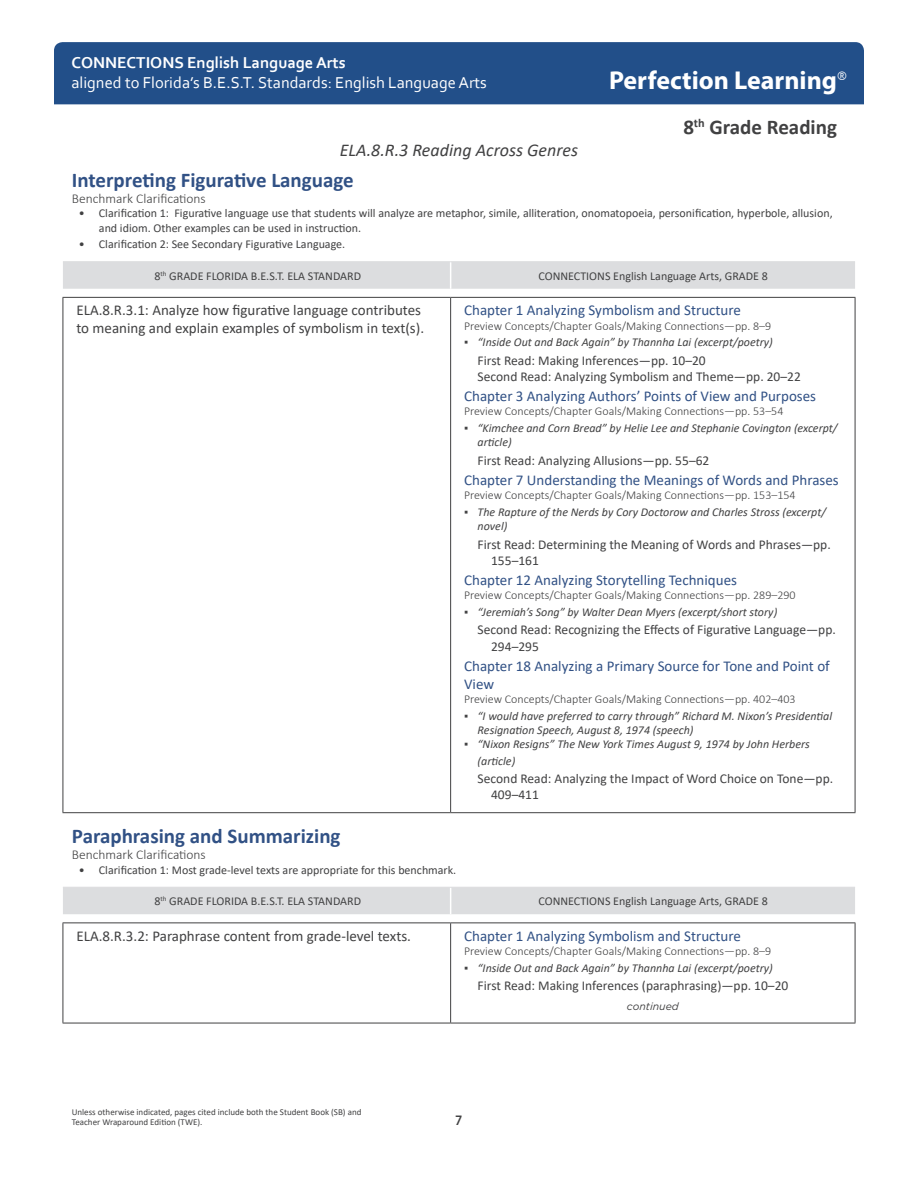
<style>
.page{position:relative;width:918px;height:1188px;background:#fff}
.page>*{position:absolute;margin:0;border:0;box-sizing:border-box;transform-origin:0 0}
.t1{font:700 25.95px "Myriad Pro";color:#fff}
.Perfection_Subsectio{font:700 21px "Calibri";color:#315185}
.t2{font:700 21px "Calibri";color:#414142}
.t3{font:italic 18px "Calibri";color:#414142}
.t4{font:16.5px "Corbel";color:#fff}
.t5{font:700 16.5px "Corbel";color:#fff}
.FL_BEST_Citations_Ch{font:15px/18px "Calibri";color:#315185}
.FL_BEST_Standard{font:15px/18px "Calibri";color:#414142}
.FL_BEST_Citations_1s{font:13.5px/16.2px "Calibri";color:#414142}
.BenchClar_head{font:300 13.5px "Calibri";color:#414142}
.t6{font:500 13.5px "Gotham Narrow";color:#414142}
.t7{font:italic 12px/14.4px "Calibri";color:#414142}
.Calibri_Table_header{font:12px/14.4px "Calibri";color:#414142}
.Chapter_intro{font:300 12px "Calibri";color:#414142}
.CONTINUED{font:italic 10.5px "Gotham";color:#414142}
.t8{font:9px/10.8px "Calibri";color:#414142}
.s1{font-style:normal}
</style>
<div class="page">
<div style="left:54px;top:42px;width:810px;height:62px;background:#224f89"></div>
<div style="left:63px;top:262px;width:792px;height:27px;background:#dcdddf"></div>
<hr style="left:63px;top:297px;width:388px;height:1px;background:#414142">
<hr style="left:451px;top:297px;width:404px;height:1px;background:#414142">
<hr style="left:63px;top:261px;width:388px;height:1px;background:#dcdddf">
<hr style="left:451px;top:261px;width:404px;height:1px;background:#dcdddf">
<hr style="left:63px;top:298px;width:1px;height:514px;background:#414142">
<hr style="left:63px;top:812px;width:388px;height:1px;background:#414142">
<hr style="left:451px;top:812px;width:404px;height:1px;background:#414142">
<hr style="left:450px;top:298px;width:1px;height:514px;background:#414142">
<hr style="left:855px;top:298px;width:1px;height:514px;background:#414142">
<div style="left:63px;top:888px;width:792px;height:26px;background:#dcdddf"></div>
<hr style="left:63px;top:922px;width:388px;height:1px;background:#414142">
<hr style="left:451px;top:922px;width:404px;height:1px;background:#414142">
<hr style="left:63px;top:887px;width:388px;height:1px;background:#dcdddf">
<hr style="left:451px;top:887px;width:404px;height:1px;background:#dcdddf">
<hr style="left:63px;top:923px;width:1px;height:100px;background:#414142">
<hr style="left:450px;top:923px;width:1px;height:100px;background:#414142">
<hr style="left:855px;top:923px;width:1px;height:100px;background:#414142">
<hr style="left:63px;top:1023px;width:388px;height:1px;background:#414142">
<hr style="left:451px;top:1023px;width:404px;height:1px;background:#414142">
<h3 class="t5" style="left:71px;top:52px;width:276px">CONNECTIONS English Language Arts</h3>
<h3 class="t4" style="left:71px;top:72px;width:417px">aligned to Florida’s B.E.S.T. Standards: English Language Arts</h3>
<h1 class="t1" style="left:609px;top:63px;width:239px">Perfection Learning<sup>®</sup></h1>
<h2 class="t2" style="left:683px;top:113px;width:155px">8<sup>th</sup> Grade Reading</h2>
<h3 class="t3" style="left:340px;top:138px;width:240px">ELA.8.R.3 Reading Across Genres</h3>
<p class="Perfection_Subsectio" style="left:72px;top:165px;width:283px">Interpreting Figurative Language</p>
<p class="BenchClar_head" style="left:72px;top:190px;width:135px">Benchmark Clarifications</p>
<p class="Calibri_Table_header" style="left:99px;top:206px;width:735px;text-indent:-20px">• Clarification 1: Figurative language use that students will analyze are metaphor, simile, alliteration, onomatopoeia, personification, hyperbole, allusion, and idiom. Other examples can be used in instruction.</p>
<p class="Calibri_Table_header" style="left:79px;top:237px;width:268px">• Clarification 2: See Secondary Figurative Language.</p>
<p class="Calibri_Table_header" style="left:154px;top:268px;width:208px">8<sup>th</sup> GRADE FLORIDA B.E.S.T. ELA STANDARD</p>
<p class="Calibri_Table_header" style="left:539px;top:268px;width:231px">CONNECTIONS English Language Arts, GRADE 8</p>
<p class="FL_BEST_Standard" style="left:76px;top:301px;width:349px">ELA.8.R.3.1: Analyze how figurative language contributes to meaning and explain examples of symbolism in text(s).</p>
<p class="FL_BEST_Citations_Ch" style="left:464px;top:301px;width:278px">Chapter 1 Analyzing Symbolism and Structure</p>
<p class="Chapter_intro" style="left:464px;top:318px;width:309px">Preview Concepts/Chapter Goals/Making Connections—pp. 8–9</p>
<p class="t7" style="left:464px;top:335px;width:310px"><span class="s1">▪</span> “Inside Out and Back Again” by Thannha Lai (excerpt/poetry)</p>
<p class="FL_BEST_Citations_1s" style="left:478px;top:352px;width:230px">First Read: Making Inferences—pp. 10–20</p>
<p class="FL_BEST_Citations_1s" style="left:478px;top:368px;width:325px">Second Read: Analyzing Symbolism and Theme—pp. 20–22</p>
<p class="FL_BEST_Citations_Ch" style="left:464px;top:387px;width:354px">Chapter 3 Analyzing Authors’ Points of View and Purposes</p>
<p class="Chapter_intro" style="left:464px;top:404px;width:321px">Preview Concepts/Chapter Goals/Making Connections—pp. 53–54</p>
<p class="t7" style="left:478px;top:420px;width:361px;text-indent:-14px"><span class="s1">▪</span> “Kimchee and Corn Bread” by Helie Lee and Stephanie Covington (excerpt/ article)</p>
<p class="FL_BEST_Citations_1s" style="left:478px;top:452px;width:233px">First Read: Analyzing Allusions—pp. 55–62</p>
<p class="FL_BEST_Citations_Ch" style="left:464px;top:471px;width:376px">Chapter 7 Understanding the Meanings of Words and Phrases</p>
<p class="Chapter_intro" style="left:464px;top:488px;width:333px">Preview Concepts/Chapter Goals/Making Connections—pp. 153–154</p>
<p class="t7" style="left:478px;top:504px;width:350px;text-indent:-14px"><span class="s1">▪</span> The Rapture of the Nerds by Cory Doctorow and Charles Stross (excerpt/ novel)</p>
<p class="FL_BEST_Citations_1s" style="left:491px;top:536px;width:341px;text-indent:-14px">First Read: Determining the Meaning of Words and Phrases—pp.<br>155–161</p>
<p class="FL_BEST_Citations_Ch" style="left:464px;top:571px;width:274px">Chapter 12 Analyzing Storytelling Techniques</p>
<p class="Chapter_intro" style="left:464px;top:588px;width:333px">Preview Concepts/Chapter Goals/Making Connections—pp. 289–290</p>
<p class="t7" style="left:464px;top:604px;width:315px"><span class="s1">▪</span> “Jeremiah’s Song” by Walter Dean Myers (excerpt/short story)</p>
<p class="FL_BEST_Citations_1s" style="left:491px;top:621px;width:346px;text-indent:-14px">Second Read: Recognizing the Effects of Figurative Language—pp.<br>294–295</p>
<p class="FL_BEST_Citations_Ch" style="left:464px;top:656px;width:367px">Chapter 18 Analyzing a Primary Source for Tone and Point of<br>View</p>
<p class="Chapter_intro" style="left:464px;top:692px;width:333px">Preview Concepts/Chapter Goals/Making Connections—pp. 402–403</p>
<p class="t7" style="left:478px;top:708px;width:356px;text-indent:-14px"><span class="s1">▪</span> “I would have preferred to carry through” Richard M. Nixon’s Presidential<br>Resignation Speech, August 8, 1974 (speech)</p>
<p class="t7" style="left:478px;top:736px;width:334px;line-height:16.2px;text-indent:-14px"><span class="s1">▪</span> “Nixon Resigns” The New York Times August 9, 1974 by John Herbers (article)</p>
<p class="FL_BEST_Citations_1s" style="left:491px;top:770px;width:344px;text-indent:-14px">Second Read: Analyzing the Impact of Word Choice on Tone—pp.<br>409–411</p>
<p class="Perfection_Subsectio" style="left:72px;top:821px;width:270px">Paraphrasing and Summarizing</p>
<p class="BenchClar_head" style="left:72px;top:846px;width:135px">Benchmark Clarifications</p>
<p class="Calibri_Table_header" style="left:79px;top:862px;width:379px">• Clarification 1: Most grade-level texts are appropriate for this benchmark.</p>
<p class="Calibri_Table_header" style="left:154px;top:894px;width:208px">8<sup>th</sup> GRADE FLORIDA B.E.S.T. ELA STANDARD</p>
<p class="Calibri_Table_header" style="left:539px;top:894px;width:231px">CONNECTIONS English Language Arts, GRADE 8</p>
<p class="FL_BEST_Standard" style="left:76px;top:927px;width:336px">ELA.8.R.3.2: Paraphrase content from grade-level texts.</p>
<p class="FL_BEST_Citations_Ch" style="left:464px;top:927px;width:278px">Chapter 1 Analyzing Symbolism and Structure</p>
<p class="Chapter_intro" style="left:464px;top:944px;width:309px">Preview Concepts/Chapter Goals/Making Connections—pp. 8–9</p>
<p class="t7" style="left:464px;top:960px;width:310px"><span class="s1">▪</span> “Inside Out and Back Again” by Thannha Lai (excerpt/poetry)</p>
<p class="FL_BEST_Citations_1s" style="left:478px;top:977px;width:312px">First Read: Making Inferences (paraphrasing)—pp. 10–20</p>
<p class="CONTINUED" style="left:627px;top:999px;width:53px">continued</p>
<p class="t8" style="left:72px;top:1106px;width:291px">Unless otherwise indicated, pages cited include both the Student Book (SB) and<br>Teacher Wraparound Edition (TWE).</p>
<p class="t6" style="left:455px;top:1112px;width:9px">7</p>
</div>
